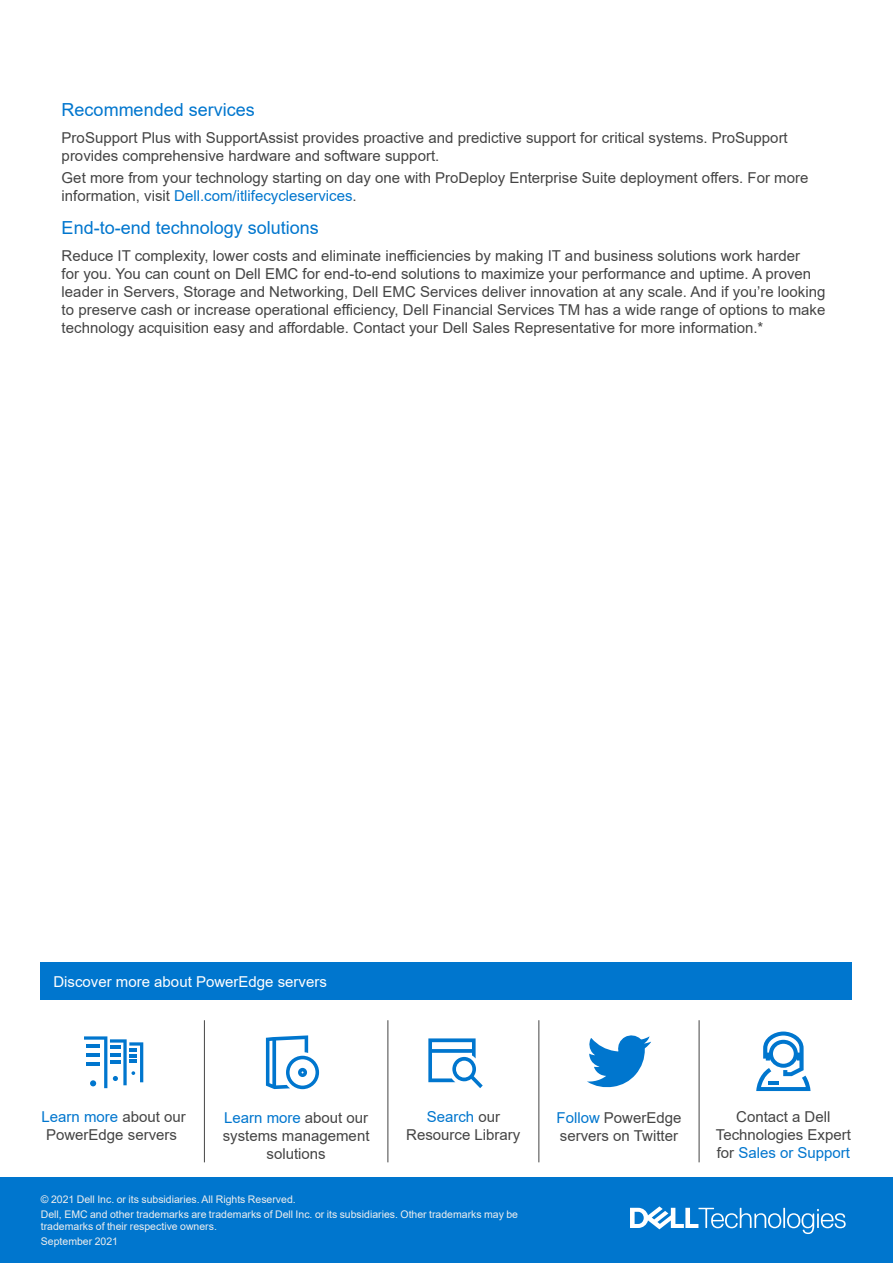
<style>
.page{position:relative;width:893px;height:1263px;background:#fff}
.page>*{position:absolute;margin:0;border:0;box-sizing:border-box;transform-origin:0 0}
.Heading_2{font:18px "Arial";color:#0076ce}
.Body_Text{font:15px/18px "Arial";color:#444;text-align:center}
.t1{font:15px "Arial";color:#fff}
.LAST_PAGE_Disclaimer{font:10.5px/12px "Arial";color:#eee}
.s1{color:#0076ce}
.s2{color:#fff}
</style>
<div class="page">
<div style="left:0;top:1177px;width:893px;height:86px;background:#0076ce"></div>
<hr style="left:204px;top:1020px;width:1px;height:142px;background:#444">
<hr style="left:388px;top:1020px;width:1px;height:142px;background:#444">
<hr style="left:539px;top:1020px;width:1px;height:142px;background:#444">
<div style="left:40px;top:962px;width:811px;height:38px;background:#0076ce"></div>
<hr style="left:699px;top:1020px;width:1px;height:142px;background:#444">
<svg style="left:756px;top:1031px;width:54px;height:60px"></svg>
<svg style="left:587px;top:1035px;width:64px;height:53px"></svg>
<svg style="left:84px;top:1036px;width:59px;height:52px"></svg>
<svg style="left:266px;top:1035px;width:53px;height:54px"></svg>
<svg style="left:428px;top:1038px;width:55px;height:50px"></svg>
<svg style="left:630px;top:1206px;width:216px;height:28px"></svg>
<p class="Heading_2" style="left:62px;top:98px;width:195px">Recommended services</p>
<p class="Body_Text" style="left:62px;top:129px;width:728px;text-align:left">ProSupport Plus with SupportAssist provides proactive and predictive support for critical systems. ProSupport provides comprehensive hardware and software support.</p>
<p class="Body_Text" style="left:62px;top:169px;width:748px;text-align:left">Get more from your technology starting on day one with ProDeploy Enterprise Suite deployment offers. For more information, visit <span class="s1">Dell.com/itlifecycleservices</span>.</p>
<p class="Heading_2" style="left:62px;top:216px;width:259px">End-to-end technology solutions</p>
<p class="Body_Text" style="left:62px;top:246px;width:765px;text-align:left">Reduce IT complexity, lower costs and eliminate inefficiencies by making IT and business solutions work harder<br>for you. You can count on Dell EMC for end-to-end solutions to maximize your performance and uptime. A proven leader in Servers, Storage and Networking, Dell EMC Services deliver innovation at any scale. And if you’re looking to preserve cash or increase operational efficiency, Dell Financial Services TM has a wide range of options to make technology acquisition easy and affordable. Contact your Dell Sales Representative for more information.*</p>
<p class="t1" style="left:53px;top:971px;width:275px">Discover more about PowerEdge servers</p>
<p class="Body_Text" style="left:42px;top:1108px;width:146px"><span class="s1">Learn more</span> about our<br>PowerEdge servers<span class="s2">]</span></p>
<p class="Body_Text" style="left:223px;top:1108px;width:148px"><span class="s1">Learn more</span> about our systems management solutions</p>
<p class="Body_Text" style="left:716px;top:1108px;width:137px">Contact a Dell<br>Technologies Expert for <span class="s1">Sales or Support</span></p>
<p class="Body_Text" style="left:406px;top:1108px;width:116px"><span class="s1">Search</span> our<br>Resource Library</p>
<p class="Body_Text" style="left:557px;top:1108px;width:126px;text-align:left"><span class="s1">Follow</span> PowerEdge servers on Twitter</p>
<p class="LAST_PAGE_Disclaimer" style="left:41px;top:1193px;width:256px">© 2021 Dell Inc. or its subsidiaries. All Rights Reserved.</p>
<p class="LAST_PAGE_Disclaimer" style="left:41px;top:1208px;width:479px">Dell, EMC and other trademarks are trademarks of Dell Inc. or its subsidiaries. Other trademarks may be trademarks of their respective owners.</p>
<p class="LAST_PAGE_Disclaimer" style="left:41px;top:1235px;width:79px">September 2021</p>
</div>
